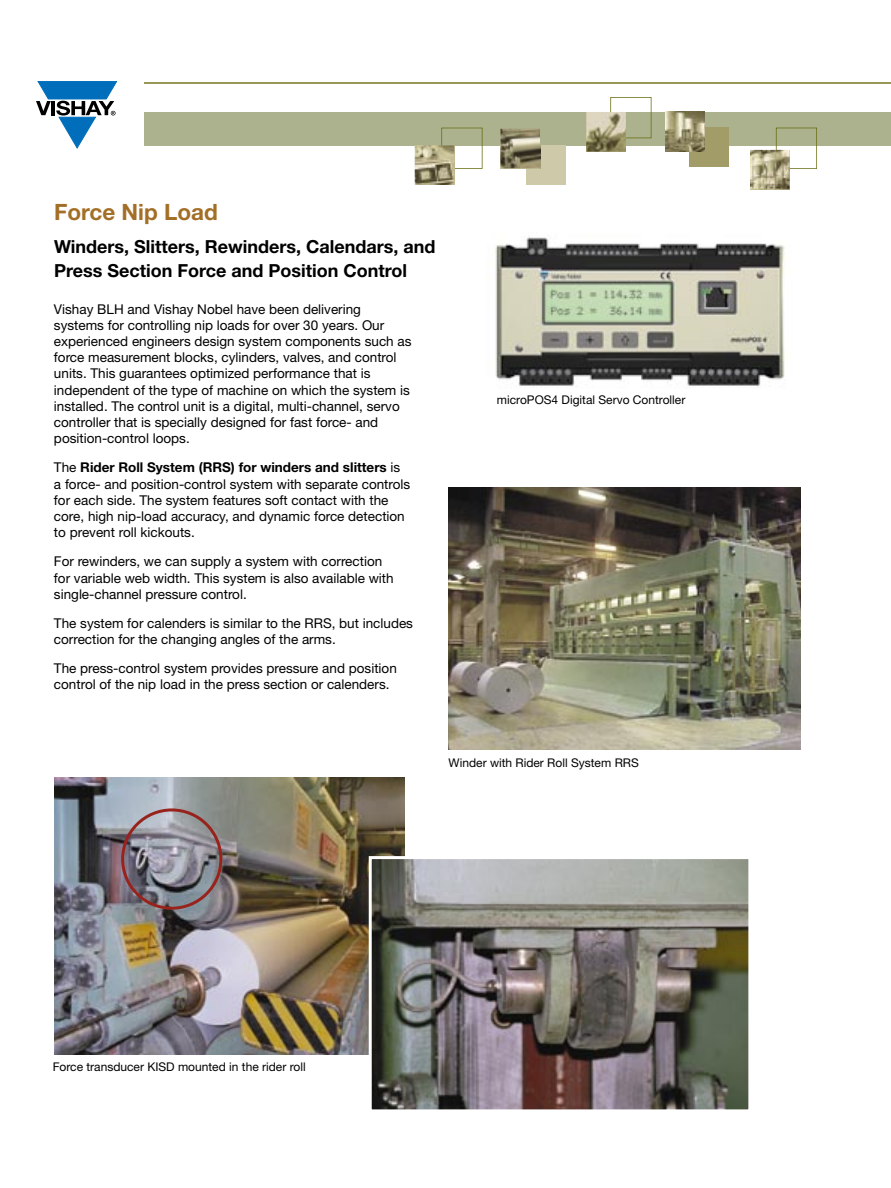
<style>
.page{position:relative;width:891px;height:1188px;background:#fff}
.page>*{position:absolute;margin:0;border:0;box-sizing:border-box;transform-origin:0 0}
.t1{font:700 22.5px "Helvetica Neue LT Std";color:#a36f27}
.t2{font:700 18px/24px "Helvetica Neue LT Std";color:#000}
.t3{font:13.5px/16.2px "Helvetica Neue LT Std";color:#000}
.t4{font:12px "Helvetica Neue LT Std";color:#000}
.s1{font-weight:700}
</style>
<div class="page">
<img style="left:449px;top:488px;width:352px;height:262px">
<img style="left:54px;top:778px;width:350px;height:276px">
<svg style="left:121px;top:808px;width:101px;height:102px;background:#8c848c"></svg>
<img style="left:495px;top:237px;width:291px;height:150px">
<img style="left:369px;top:856px;width:380px;height:254px">
<svg style="left:36px;top:81px;width:81px;height:67px"></svg>
<div style="left:144px;top:112px;width:747px;height:33px;background:#acb28e"></div>
<hr style="left:144px;top:82px;width:747px;height:1px;background:#9a9559">
<div style="left:526px;top:145px;width:39px;height:40px;background:#cec9a8"></div>
<div style="left:689px;top:128px;width:39px;height:39px;background:#a29d68"></div>
<svg style="left:441px;top:128px;width:42px;height:41px"></svg>
<svg style="left:610px;top:97px;width:41px;height:41px"></svg>
<svg style="left:776px;top:128px;width:41px;height:41px"></svg>
<img style="left:750px;top:150px;width:40px;height:39px">
<img style="left:586px;top:112px;width:40px;height:40px">
<img style="left:665px;top:112px;width:40px;height:40px">
<img style="left:415px;top:145px;width:39px;height:40px">
<svg style="left:540px;top:145px;width:1px;height:23px"></svg>
<img style="left:500px;top:129px;width:40px;height:39px">
<h1 class="t1" style="left:54px;top:198px;width:165px">Force Nip Load</h1>
<h2 class="t2" style="left:54px;top:234px;width:383px">Winders, Slitters, Rewinders, Calendars, and<br>Press Section Force and Position Control</h2>
<p class="t3" style="left:54px;top:301px;width:359px">Vishay BLH and Vishay Nobel have been delivering systems for controlling nip loads for over 30 years. Our experienced engineers design system components such as force measurement blocks, cylinders, valves, and control units. This guarantees optimized performance that is independent of the type of machine on which the system is installed. The control unit is a digital, multi-channel, servo controller that is specially designed for fast force- and position-control loops.</p>
<p class="t3" style="left:54px;top:459px;width:358px">The <span class="s1">Rider Roll System (RRS) for winders and slitters</span> is a force- and position-control system with separate controls for each side. The system features soft contact with the core, high nip-load accuracy, and dynamic force detection to prevent roll kickouts.</p>
<p class="t3" style="left:54px;top:553px;width:341px">For rewinders, we can supply a system with correction for variable web width. This system is also available with single-channel pressure control.</p>
<p class="t3" style="left:54px;top:615px;width:361px">The system for calenders is similar to the RRS, but includes correction for the changing angles of the arms.</p>
<p class="t3" style="left:54px;top:660px;width:344px">The press-control system provides pressure and position control of the nip load in the press section or calenders.</p>
<p class="t4" style="left:497px;top:392px;width:190px">microPOS4 Digital Servo Controller</p>
<p class="t4" style="left:449px;top:756px;width:192px">Winder with Rider Roll System RRS</p>
<p class="t4" style="left:53px;top:1060px;width:254px">Force transducer KISD mounted in the rider roll</p>
</div>
